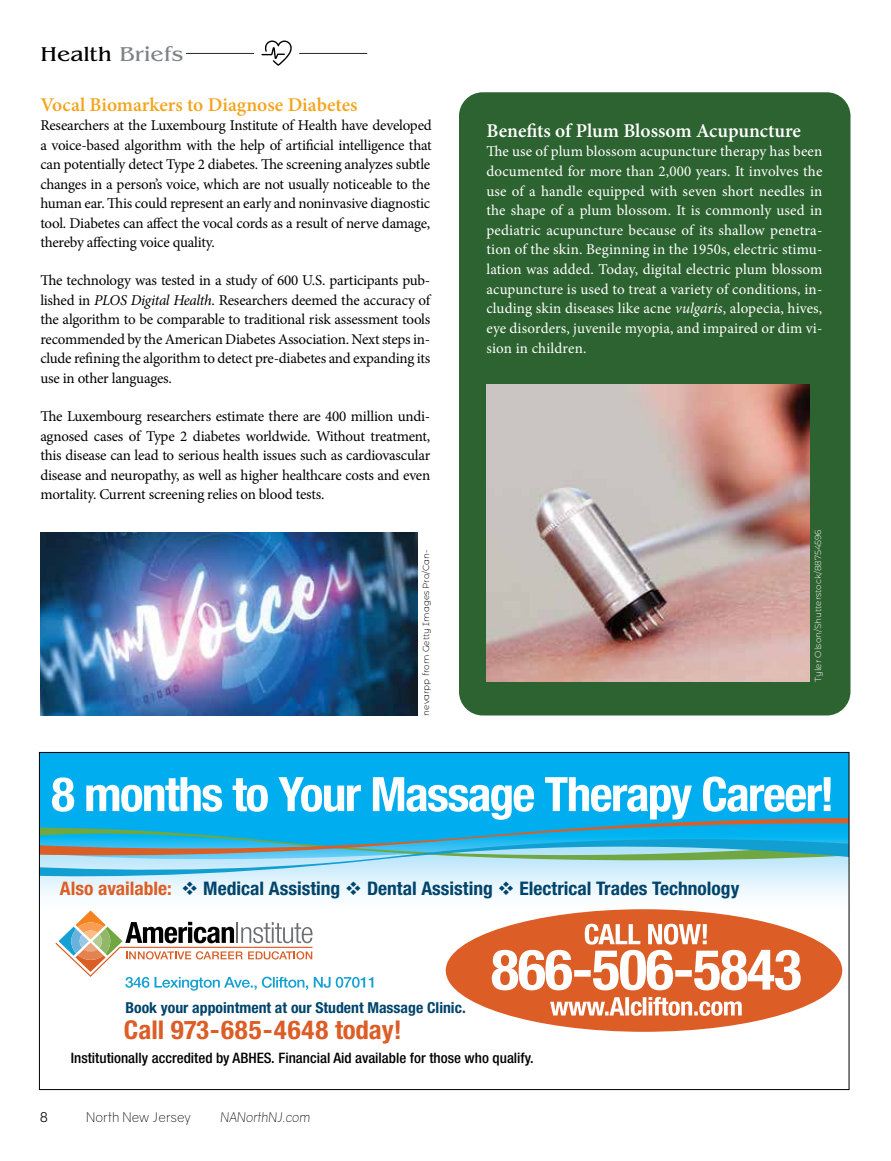
<style>
.page{position:relative;width:891px;height:1161px;background:#fff}
.page>*{position:absolute;margin:0;border:0;box-sizing:border-box;transform-origin:0 0}
.t1{font:700 condensed 25.95px "Helvetica Neue LT Std";color:#dc5e26;scale:1.04 1}
.t2{font:21px "Benguiat Std";color:#000;scale:1.1 1}
.t3{font:600 19.5px "Minion Pro";color:#f4a41d}
.t4{font:600 19.5px "Minion Pro";letter-spacing:-.005em;color:#fff}
.t5{font:700 condensed 18.75px "Helvetica Neue LT Std";color:#00446b;scale:1.04 1}
.t6{font:700 condensed 15.15px "Helvetica Neue LT Std";color:#00446b;scale:1.04 1}
.t7{font:15px/19.5px "Minion Pro";letter-spacing:-.015em;color:#000;text-align:justify}
.t8{font:15px/19.6px "Minion Pro";letter-spacing:.01em;color:#fff;text-align:justify}
.t9{font:500 condensed 14.4px "Helvetica Neue LT Std";color:#000;scale:1.04 1}
.t10{font:300 13.5px "Gravity";color:#000}
.t11{font:italic 300 13.5px "Gravity";color:#000}
.t12{font:13.5px "Gravity";color:#000}
.t13{font:300 8.85px "Montserrat Alternates";color:#fff}
.t14{font:300 8.85px "Montserrat Alternates";color:#000}
.s1{color:#808285}
.s2{font-style:italic}
.s3{color:#dc5e26}
</style>
<div class="page">
<svg style="left:39px;top:752px;width:810px;height:338px"></svg>
<svg style="left:261px;top:41px;width:31px;height:25px"></svg>
<hr style="left:186px;top:53px;width:68px;height:1px;background:#292829">
<hr style="left:299px;top:53px;width:68px;height:1px;background:#292829">
<div style="left:459px;top:92px;width:391px;height:623px;background:#2d6330;border-radius:24px"></div>
<img style="left:486px;top:385px;width:324px;height:297px">
<img style="left:40px;top:532px;width:378px;height:184px">
<h2 class="t2" style="left:40px;top:42px;width:131px">Health <span class="s1">Briefs</span></h2>
<h3 class="t3" style="left:40px;top:91px;width:319px">Vocal Biomarkers to Diagnose Diabetes</h3>
<p class="t7" style="left:40px;top:116px;width:393px">Researchers at the Luxembourg Institute of Health have developed a voice-based algorithm with the help of artificial intelligence that can potentially detect Type 2 diabetes. The screening analyzes subtle changes in a person’s voice, which are not usually noticeable to the human ear. This could represent an early and noninvasive diagnostic tool. Diabetes can affect the vocal cords as a result of nerve damage, thereby affecting voice quality.</p>
<p class="t7" style="left:40px;top:271px;width:392px">The technology was tested in a study of 600 U.S. participants pub&shy;lished in <span class="s2">PLOS Digital Health</span>. Researchers deemed the accuracy of the algorithm to be comparable to traditional risk assessment tools recommended by the American Diabetes Association. Next steps in&shy;clude refining the algorithm to detect pre-diabetes and expanding its use in other languages.</p>
<p class="t7" style="left:40px;top:407px;width:392px">The Luxembourg researchers estimate there are 400 million undi&shy;agnosed cases of Type 2 diabetes worldwide. Without treatment, this disease can lead to serious health issues such as cardiovascular disease and neuropathy, as well as higher healthcare costs and even mortality. Current screening relies on blood tests.</p>
<p class="t14" style="left:420px;top:716px;width:167px;rotate:-90deg">nevarpp from Getty Images Pro/Can-</p>
<h3 class="t4" style="left:486px;top:117px;width:316px">Benefits of Plum Blossom Acupuncture</h3>
<p class="t8" style="left:486px;top:142px;width:338px">The use of plum blossom acupuncture therapy has been documented for more than 2,000 years. It involves the use of a handle equipped with seven short needles in the shape of a plum blossom. It is commonly used in pediatric acupuncture because of its shallow penetra&shy;tion of the skin. Beginning in the 1950s, electric stimu&shy;lation was added. Today, digital electric plum blossom acupuncture is used to treat a variety of conditions, in&shy;cluding skin diseases like acne <span class="s2">vulgaris</span>, alopecia, hives, eye disorders, juvenile myopia, and impaired or dim vi&shy;sion in children.</p>
<p class="t13" style="left:812px;top:682px;width:154px;rotate:-90deg">Tyler Olson/Shutterstock/88754596</p>
<p class="t5" style="left:60px;top:877px;width:655px"><span class="s3">Also available:</span> ❖ Medical Assisting ❖ Dental Assisting ❖ Electrical Trades Technology</p>
<p class="t6" style="left:126px;top:999px;width:329px">Book your appointment at our Student Massage Clinic.</p>
<h1 class="t1" style="left:124px;top:1014px;width:269px">Call 973-685-4648 today!</h1>
<p class="t9" style="left:71px;top:1049px;width:446px">Institutionally accredited by ABHES. Financial Aid available for those who qualify.</p>
<p class="t12" style="left:40px;top:1109px;width:10px">8</p>
<p class="t10" style="left:86px;top:1109px;width:106px">North New Jersey</p>
<p class="t11" style="left:220px;top:1109px;width:91px">NANorthNJ.com</p>
</div>
